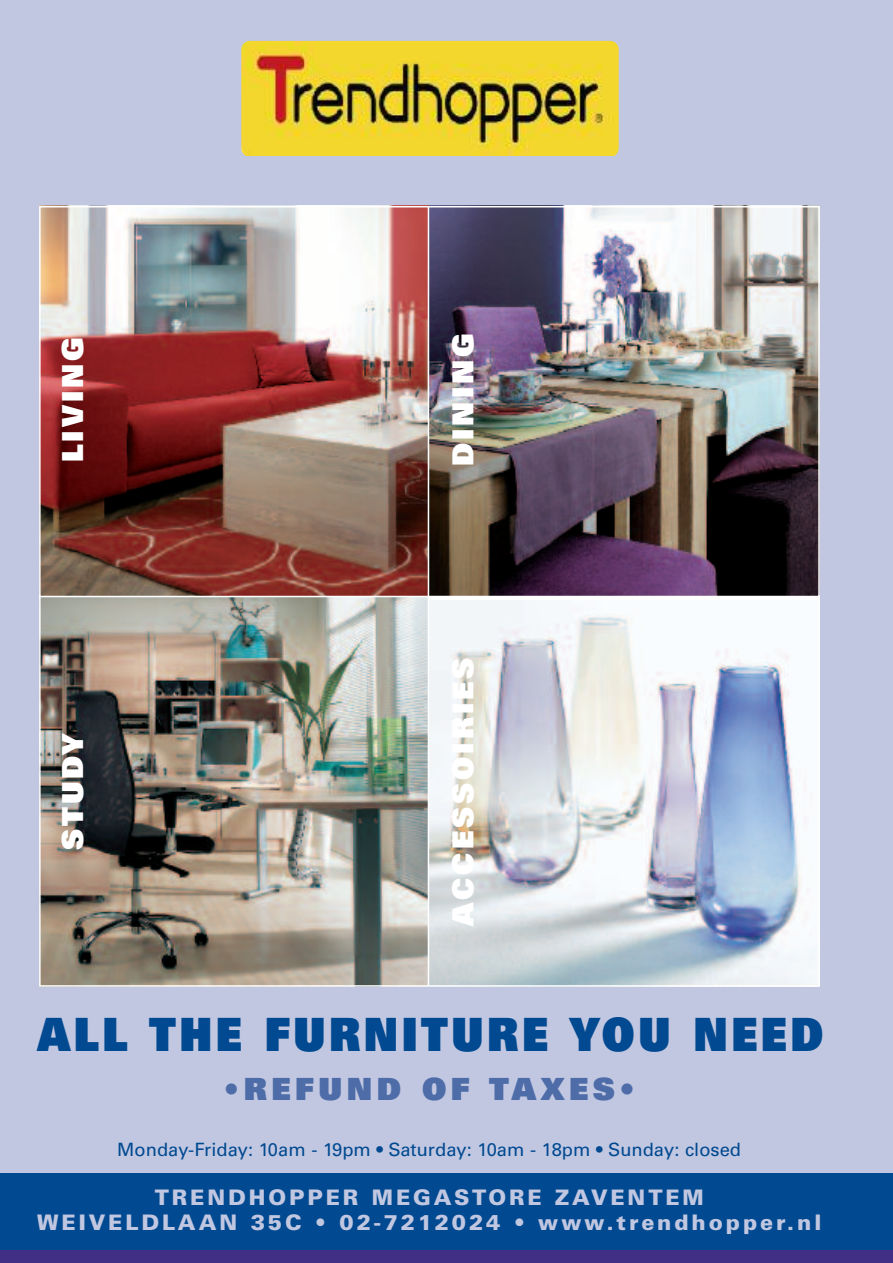
<style>
.page{position:relative;width:893px;height:1263px;background:#fff}
.page>*{position:absolute;margin:0;border:0;box-sizing:border-box;transform-origin:0 0}
.t1{font:45.9px "Univers Extra Black+NCSSVR";letter-spacing:.085em;color:#014990;scale:.9 1}
.t2{font:30.6px "Univers Extra Black+NCSSVR";letter-spacing:.145em;color:#4d6ca8}
.t3{font:29.1px "Univers Extra Black+NCSSVR";letter-spacing:.105em;color:#fff}
.t4{font:21.45px/24.5px "Univers Black+ZNSSFL";letter-spacing:.135em;color:#c1c7e1;text-align:center}
.t5{font:18.3px "Univers+SJBAHA";color:#014990}
</style>
<div class="page">
<div style="left:0;top:0;width:893px;height:1173px;background:#c1c7e1"></div>
<div style="left:0;top:1173px;width:893px;height:78px;background:#014990"></div>
<img style="left:38px;top:205px;width:783px;height:782px">
<img style="left:241px;top:41px;width:378px;height:114px;border-radius:9px">
<div style="left:0;top:1250px;width:893px;height:13px;background:#412f86"></div>
<h3 class="t3" style="left:62px;top:462px;width:127px;rotate:-90deg">LIVING</h3>
<h3 class="t3" style="left:62px;top:850px;width:119px;rotate:-90deg">STUDY</h3>
<h3 class="t3" style="left:453px;top:466px;width:135px;rotate:-90deg">DINING</h3>
<h3 class="t3" style="left:453px;top:926px;width:270px;rotate:-90deg">ACCESSOIRIES</h3>
<h1 class="t1" style="left:38px;top:1018px;width:874px">ALL THE FURNITURE YOU NEED</h1>
<h2 class="t2" style="left:224px;top:1078px;width:412px">•REFUND OF TAXES•</h2>
<p class="t5" style="left:117px;top:1143px;width:625px">Monday-Friday: 10am - 19pm • Saturday: 10am - 18pm • Sunday: closed</p>
<p class="t4" style="left:37px;top:1187px;width:786px">TRENDHOPPER MEGASTORE ZAVENTEM<br>WEIVELDLAAN 35C • 02-7212024 • www.trendhopper.nl</p>
</div>
